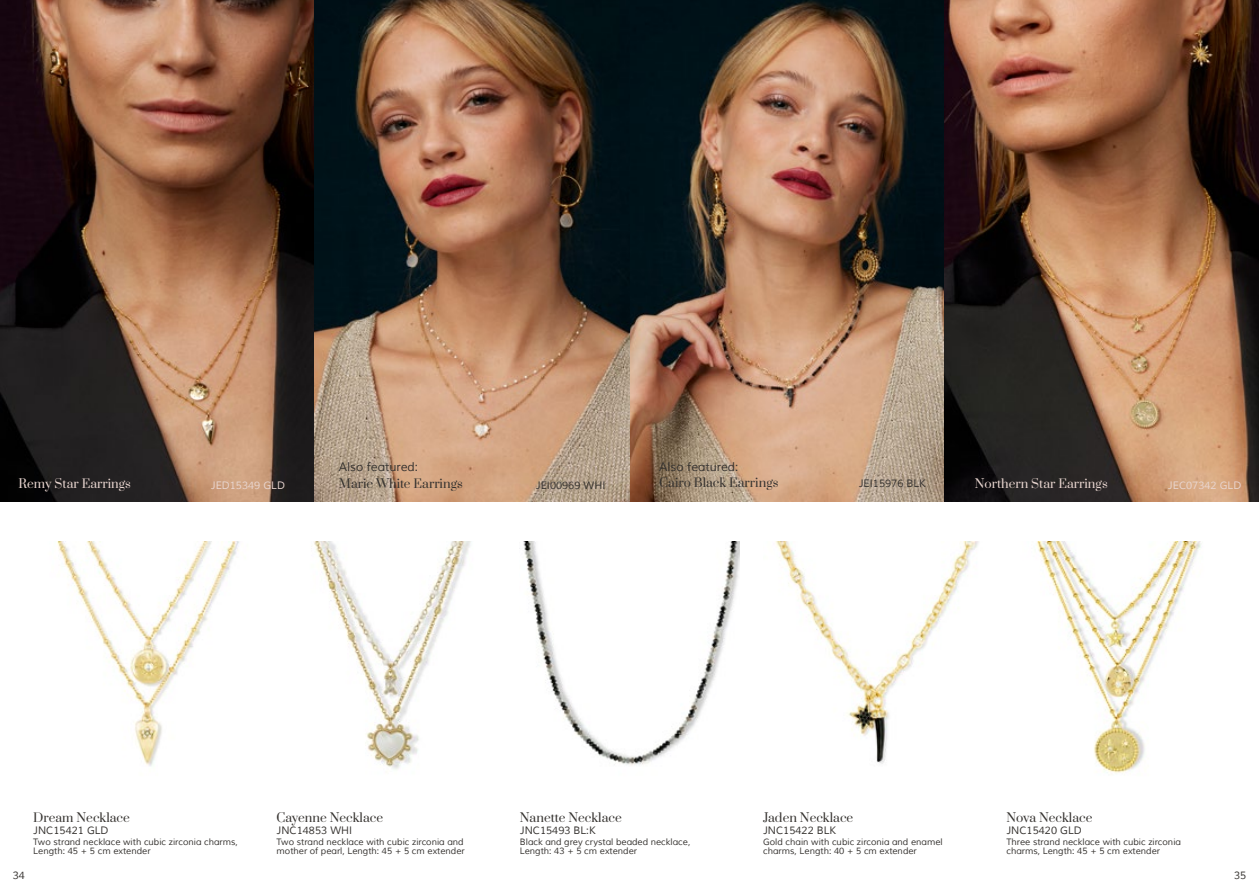
<style>
.page{position:relative;width:1259px;height:893px;background:#fff}
.page>*{position:absolute;margin:0;border:0;box-sizing:border-box;transform-origin:0 0}
.t1{font:12px "Prata";color:#35322f}
.t2{font:12px "Prata";color:#e9d6d0}
.t3{font:12px "Muli";color:#35322f}
.t4{font:10.5px "Muli";color:#35322f}
.t5{font:10.5px "Muli";color:#e9d6d0}
.t6{font:9px/9px "Muli";color:#35322f}
</style>
<div class="page">
<img style="left:57px;top:541px;width:182px;height:225px">
<img style="left:775px;top:541px;width:204px;height:223px">
<img style="left:314px;top:541px;width:157px;height:229px">
<img style="left:0;top:0;width:1259px;height:502px">
<img style="left:523px;top:541px;width:216px;height:224px">
<img style="left:1037px;top:541px;width:164px;height:233px">
<h1 class="t2" style="left:18px;top:474px;width:114px">Remy Star Earrings</h1>
<p class="t5" style="left:211px;top:478px;width:76px">JED15349 GLD</p>
<h1 class="t3" style="left:339px;top:459px;width:81px">Also featured:</h1>
<h1 class="t1" style="left:339px;top:474px;width:125px">Marie White Earrings</h1>
<p class="t4" style="left:536px;top:478px;width:71px">JEI00969 WHI</p>
<h1 class="t3" style="left:659px;top:459px;width:81px">Also featured:</h1>
<h1 class="t1" style="left:659px;top:473px;width:121px">Cairo Black Earrings</h1>
<p class="t4" style="left:859px;top:477px;width:68px">JEI15976 BLK</p>
<h1 class="t2" style="left:974px;top:474px;width:134px">Northern Star Earrings</h1>
<p class="t5" style="left:1168px;top:478px;width:75px">JEC07342 GLD</p>
<h1 class="t1" style="left:33px;top:807px;width:98px">Dream Necklace</h1>
<p class="t4" style="left:33px;top:824px;width:77px">JNC15421 GLD</p>
<p class="t6" style="left:33px;top:838px;width:206px">Two strand necklace with cubic zirconia charms,<br>Length: 45 + 5 cm extender</p>
<h1 class="t1" style="left:277px;top:807px;width:108px">Cayenne Necklace</h1>
<p class="t4" style="left:277px;top:824px;width:77px">JNC14853 WHI</p>
<p class="t6" style="left:277px;top:838px;width:190px">Two strand necklace with cubic zirconia and mother of pearl, Length: 45 + 5 cm extender</p>
<h1 class="t1" style="left:520px;top:807px;width:103px">Nanette Necklace</h1>
<p class="t4" style="left:520px;top:824px;width:77px">JNC15493 BL:K</p>
<p class="t6" style="left:520px;top:838px;width:172px">Black and grey crystal beaded necklace,<br>Length: 43 + 5 cm extender</p>
<h1 class="t1" style="left:763px;top:807px;width:92px">Jaden Necklace</h1>
<p class="t4" style="left:763px;top:824px;width:75px">JNC15422 BLK</p>
<p class="t6" style="left:763px;top:838px;width:181px">Gold chain with cubic zirconia and enamel charms, Length: 40 + 5 cm extender</p>
<h1 class="t1" style="left:1006px;top:807px;width:88px">Nova Necklace</h1>
<p class="t4" style="left:1006px;top:824px;width:77px">JNC15420 GLD</p>
<p class="t6" style="left:1006px;top:838px;width:176px">Three strand necklace with cubic zirconia charms, Length: 45 + 5 cm extender</p>
<p class="t4" style="left:13px;top:869px;width:14px">34</p>
<p class="t4" style="left:1234px;top:869px;width:14px">35</p>
</div>
